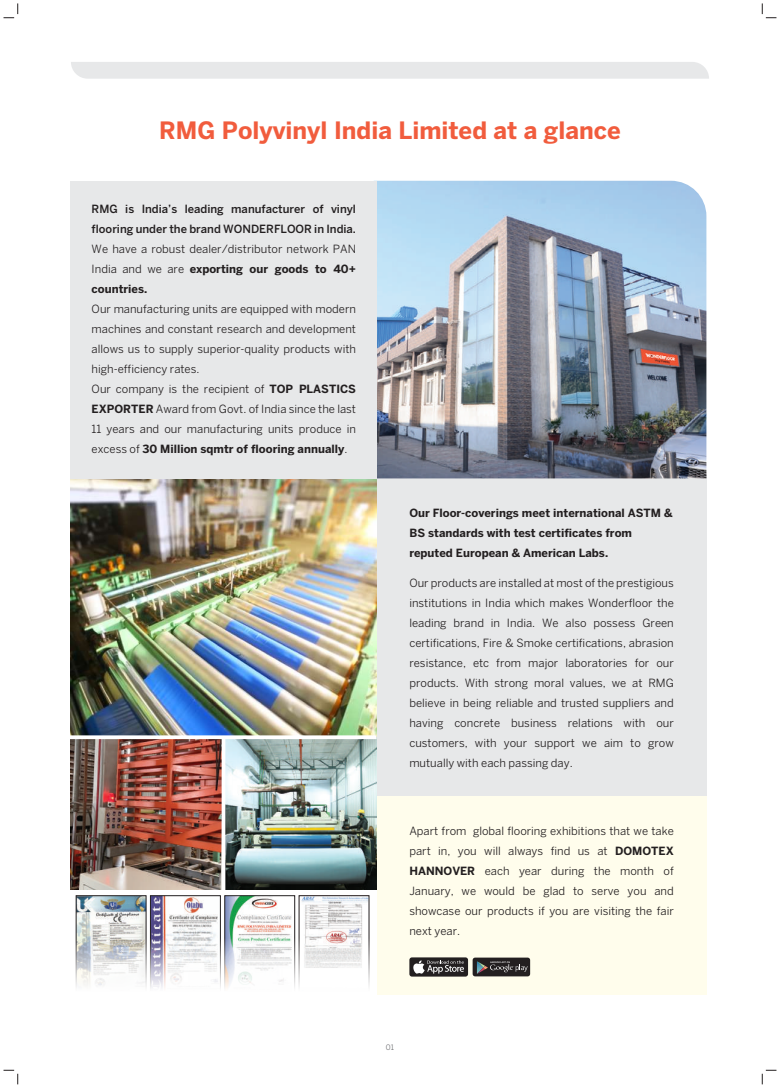
<style>
.page{position:relative;width:780px;height:1088px;background:#fff}
.page>*{position:absolute;margin:0;border:0;box-sizing:border-box;transform-origin:0 0}
.t1{font:700 23.75px "Benton Sans";color:#f15c3d}
.t2{font:11.25px/20px "Benton Sans";color:#231f20;text-align:justify}
.t3{font:700 11.25px/20px "Benton Sans";color:#231f20}
.t4{font:500 11.25px/20px "Benton Sans";color:#231f20}
.t5{font:7.5px "Benton Sans";color:#6d6e71}
.s1{font-weight:700}
</style>
<div class="page">
<div style="left:377px;top:475px;width:329px;height:321px;background:#e7e8e9"></div>
<img style="left:377px;top:181px;width:329px;height:297px">
<img style="left:70px;top:478px;width:307px;height:411px">
<div style="left:70px;top:181px;width:307px;height:297px;background:#e7e8e9"></div>
<div style="left:377px;top:796px;width:329px;height:198px;background:#fffdec"></div>
<div style="left:71px;top:62px;width:638px;height:17px;background:#e7e8e9"></div>
<div style="left:472px;top:957px;width:58px;height:19px;background:#231f20;border-radius:3px"></div>
<svg style="left:477px;top:961px;width:50px;height:13px"></svg>
<div style="left:409px;top:957px;width:59px;height:19px;background:#231f20;border-radius:3px"></div>
<svg style="left:413px;top:960px;width:51px;height:13px"></svg>
<img style="left:76px;top:896px;width:293px;height:41px">
<svg style="left:75px;top:937px;width:295px;height:51px"></svg>
<svg style="left:70px;top:735px;width:306px;height:4px"></svg>
<svg style="left:221px;top:736px;width:4px;height:154px"></svg>
<svg style="left:4px;top:3px;width:14px;height:15px"></svg>
<svg style="left:4px;top:1070px;width:14px;height:14px"></svg>
<svg style="left:762px;top:3px;width:14px;height:15px"></svg>
<svg style="left:762px;top:1070px;width:14px;height:14px"></svg>
<h1 class="t1" style="left:159px;top:117px;width:463px">RMG Polyvinyl India Limited at a glance</h1>
<p class="t4" style="left:92px;top:199px;width:266px">RMG is India’s leading manufacturer of vinyl flooring under the brand WONDERFLOOR in India.</p>
<p class="t2" style="left:92px;top:239px;width:266px">We have a robust dealer/distributor network PAN India and we are <span class="s1">exporting our goods to 40+ countries.</span></p>
<p class="t2" style="left:92px;top:299px;width:266px;text-align:left">Our manufacturing units are equipped with modern machines and constant research and development allows us to supply superior-quality products with high-efficiency rates.<br>Our company is the recipient of <span class="s1">TOP PLASTICS EXPORTER</span> Award from Govt. of India since the last 11 years and our manufacturing units produce in excess of <span class="s1">30 Million sqmtr of flooring annually</span>.</p>
<p class="t3" style="left:409px;top:502px;width:265px">Our Floor-coverings meet international ASTM &amp;<br>BS standards with test certificates from reputed European &amp; American Labs.</p>
<p class="t2" style="left:409px;top:572px;width:266px">Our products are installed at most of the prestigious institutions in India which makes Wonderfloor the leading brand in India. We also possess Green certifications, Fire &amp; Smoke certifications, abrasion resistance, etc from major laboratories for our products. With strong moral values, we at RMG believe in being reliable and trusted suppliers and having concrete business relations with our customers, with your support we aim to grow mutually with each passing day.</p>
<p class="t2" style="left:409px;top:820px;width:266px">Apart from global flooring exhibitions that we take part in, you will always find us at <span class="s1">DOMOTEX HANNOVER</span> each year during the month of January, we would be glad to serve you and showcase our products if you are visiting the fair next year.</p>
<p class="t5" style="left:386px;top:1043px;width:10px">01</p>
</div>
